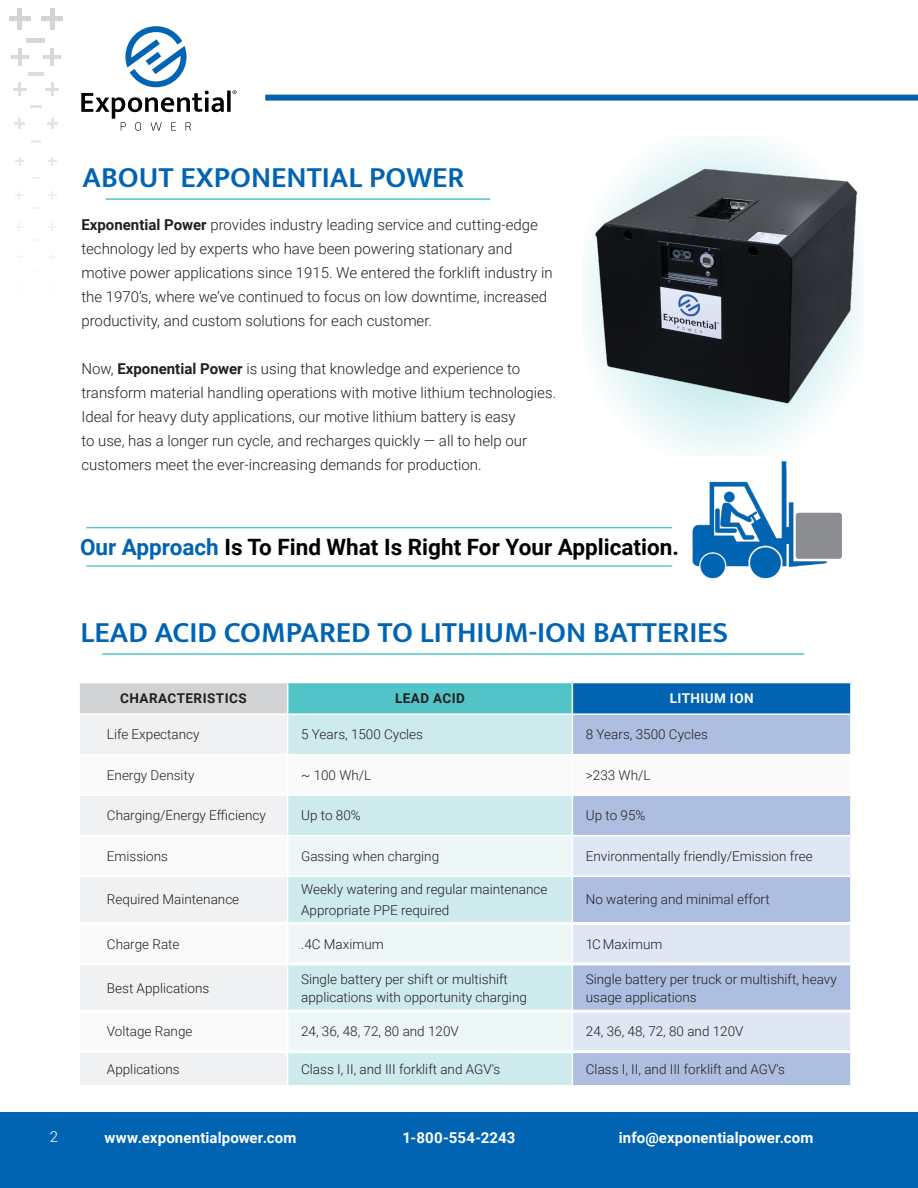
<style>
.page{position:relative;width:918px;height:1188px;background:#fff}
.page>*{position:absolute;margin:0;border:0;box-sizing:border-box;transform-origin:0 0}
.t1{font:600 30px "Mukta";color:#0164b2}
.t2{font:700 22.5px "Roboto";color:#000002}
.t3{font:300 15px/24px "Roboto";color:#231f20}
.EP-Robo-Footer{font:700 15px "Roboto";letter-spacing:.01em;color:#fff}
.t4{font:300 15px "Roboto";color:#fff}
.t5{font:300 13.5px/18px "Roboto";color:#231f20}
.t6{font:700 13.5px "Roboto";letter-spacing:.035em;color:#231f20}
.t7{font:700 13.5px "Roboto";letter-spacing:.035em;color:#fff}
.s1{font-weight:700}
.s2{color:#0164b2}
</style>
<div class="page">
<div style="left:0;top:1112px;width:918px;height:76px;background:#0164b2"></div>
<svg style="left:81px;top:26px;width:156px;height:105px"></svg>
<div style="left:265px;top:95px;width:653px;height:6px;background:#0164b2"></div>
<div style="left:41px;top:16px;width:22px;height:5px;background:#d1d2d4"></div>
<hr style="left:44px;top:55px;width:17px;height:4px;background:#d8d9db">
<hr style="left:50px;top:49px;width:4px;height:17px;background:#d8d9db">
<svg style="left:46px;top:83px;width:13px;height:13px"></svg>
<svg style="left:47px;top:118px;width:10px;height:11px"></svg>
<svg style="left:48px;top:157px;width:9px;height:9px"></svg>
<svg style="left:48px;top:222px;width:9px;height:9px"></svg>
<svg style="left:15px;top:222px;width:9px;height:9px"></svg>
<svg style="left:48px;top:191px;width:8px;height:9px"></svg>
<svg style="left:15px;top:191px;width:8px;height:9px"></svg>
<svg style="left:15px;top:157px;width:9px;height:9px"></svg>
<svg style="left:14px;top:118px;width:11px;height:11px"></svg>
<svg style="left:13px;top:83px;width:13px;height:13px"></svg>
<hr style="left:11px;top:55px;width:17px;height:4px;background:#d8d9db">
<hr style="left:18px;top:49px;width:3px;height:17px;background:#d1d2d4">
<hr style="left:26px;top:38px;width:19px;height:4px;background:#d1d2d4">
<hr style="left:28px;top:72px;width:16px;height:4px;background:#dddedf">
<svg style="left:30px;top:105px;width:12px;height:3px"></svg>
<svg style="left:31px;top:140px;width:9px;height:2px"></svg>
<svg style="left:32px;top:177px;width:8px;height:2px"></svg>
<div style="left:9px;top:16px;width:21px;height:5px;background:#d1d2d4"></div>
<div style="left:50px;top:8px;width:5px;height:22px;background:#d1d2d4"></div>
<div style="left:17px;top:8px;width:5px;height:22px;background:#d1d2d4"></div>
<hr style="left:106px;top:198px;width:384px;height:2px;background:#52c3c6">
<div style="left:583px;top:136px;width:281px;height:320px;background:linear-gradient(to right,#f8fcfc,#fafdfd)"></div>
<img style="left:583px;top:152px;width:281px;height:268px">
<hr style="left:86px;top:527px;width:586px;height:1px;background:#52c3c6">
<hr style="left:86px;top:565px;width:586px;height:2px;background:#52c3c6">
<img style="left:671px;top:420px;width:189px;height:159px">
<hr style="left:102px;top:653px;width:702px;height:2px;background:#52c3c6">
<div style="left:78px;top:682px;width:210px;height:32px;background:#d1d2d4"></div>
<div style="left:288px;top:682px;width:284px;height:32px;background:#52c3c6"></div>
<div style="left:572px;top:682px;width:280px;height:32px;background:#0164b2"></div>
<div style="left:80px;top:715px;width:207px;height:370px;background:#f0f1f2"></div>
<div style="left:288px;top:715px;width:284px;height:370px;background:#cdeaec"></div>
<div style="left:573px;top:715px;width:277px;height:370px;background:#adbee1"></div>
<svg style="left:80px;top:755px;width:770px;height:295px"></svg>
<svg style="left:288px;top:836px;width:284px;height:214px;background:#dff1f2"></svg>
<svg style="left:573px;top:836px;width:277px;height:214px;background:#c9d5eb"></svg>
<hr style="left:80px;top:754px;width:208px;height:1px;background:#fff">
<hr style="left:288px;top:754px;width:284px;height:1px;background:#fff">
<hr style="left:572px;top:754px;width:278px;height:1px;background:#fff">
<hr style="left:80px;top:794px;width:208px;height:2px;background:#fff">
<hr style="left:288px;top:794px;width:284px;height:2px;background:#fff">
<hr style="left:572px;top:794px;width:278px;height:2px;background:#fff">
<hr style="left:80px;top:835px;width:208px;height:1px;background:#fff">
<hr style="left:288px;top:835px;width:284px;height:1px;background:#fff">
<hr style="left:572px;top:835px;width:278px;height:1px;background:#fff">
<hr style="left:80px;top:875px;width:208px;height:2px;background:#fff">
<hr style="left:288px;top:875px;width:284px;height:2px;background:#fff">
<hr style="left:572px;top:875px;width:278px;height:2px;background:#fff">
<hr style="left:77px;top:680px;width:211px;height:3px;background:#fff">
<hr style="left:80px;top:713px;width:207px;height:2px;background:#fff">
<hr style="left:288px;top:680px;width:284px;height:3px;background:#fff">
<hr style="left:288px;top:713px;width:284px;height:2px;background:#fff">
<hr style="left:572px;top:680px;width:281px;height:3px;background:#fff">
<hr style="left:850px;top:683px;width:3px;height:31px;background:#fff">
<hr style="left:572px;top:683px;width:1px;height:30px;background:#fff">
<hr style="left:572px;top:713px;width:278px;height:2px;background:#fff">
<hr style="left:572px;top:922px;width:281px;height:3px;background:#fff">
<hr style="left:572px;top:962px;width:281px;height:3px;background:#fff">
<hr style="left:572px;top:1010px;width:281px;height:3px;background:#fff">
<hr style="left:572px;top:1050px;width:281px;height:3px;background:#fff">
<hr style="left:572px;top:755px;width:1px;height:39px;background:#fff">
<hr style="left:572px;top:796px;width:1px;height:39px;background:#fff">
<hr style="left:572px;top:836px;width:1px;height:39px;background:#fff">
<hr style="left:572px;top:877px;width:1px;height:45px;background:#fff">
<hr style="left:288px;top:922px;width:284px;height:3px;background:#fff">
<hr style="left:288px;top:962px;width:284px;height:3px;background:#fff">
<hr style="left:288px;top:1010px;width:284px;height:3px;background:#fff">
<hr style="left:288px;top:1050px;width:284px;height:3px;background:#fff">
<hr style="left:572px;top:925px;width:1px;height:37px;background:#fff">
<hr style="left:572px;top:965px;width:1px;height:45px;background:#fff">
<hr style="left:572px;top:1013px;width:1px;height:37px;background:#fff">
<hr style="left:77px;top:922px;width:210px;height:3px;background:#fff">
<hr style="left:77px;top:962px;width:210px;height:3px;background:#fff">
<hr style="left:77px;top:1010px;width:210px;height:3px;background:#fff">
<hr style="left:77px;top:1050px;width:210px;height:3px;background:#fff">
<hr style="left:77px;top:683px;width:3px;height:31px;background:#fff">
<hr style="left:287px;top:683px;width:1px;height:31px;background:#fff">
<hr style="left:287px;top:755px;width:1px;height:39px;background:#fff">
<hr style="left:287px;top:796px;width:1px;height:39px;background:#fff">
<hr style="left:287px;top:836px;width:1px;height:39px;background:#fff">
<hr style="left:287px;top:877px;width:1px;height:46px;background:#fff">
<hr style="left:287px;top:923px;width:1px;height:41px;background:#fff">
<hr style="left:287px;top:964px;width:1px;height:47px;background:#fff">
<hr style="left:287px;top:1011px;width:1px;height:41px;background:#fff">
<p class="t1" style="left:82px;top:159px;width:383px">ABOUT EXPONENTIAL POWER</p>
<p class="t3" style="left:81px;top:212px;width:473px"><span class="s1">Exponential Power</span> provides industry leading service and cutting-edge technology led by experts who have been powering stationary and motive power applications since 1915. We entered the forklift industry in the 1970’s, where we’ve continued to focus on low downtime, increased productivity, and custom solutions for each customer.</p>
<p class="t3" style="left:81px;top:356px;width:476px">Now, <span class="s1">Exponential Power</span> is using that knowledge and experience to transform material handling operations with motive lithium technologies.<br>Ideal for heavy duty applications, our motive lithium battery is easy<br>to use, has a longer run cycle, and recharges quickly — all to help our customers meet the ever-increasing demands for production.</p>
<p class="t2" style="left:80px;top:531px;width:600px"><span class="s2">Our Approach</span> Is To Find What Is Right For Your Application.</p>
<p class="t1" style="left:81px;top:614px;width:649px">LEAD ACID COMPARED TO LITHIUM-ION BATTERIES</p>
<p class="t6" style="left:120px;top:689px;width:128px">CHARACTERISTICS</p>
<p class="t6" style="left:395px;top:689px;width:71px">LEAD ACID</p>
<p class="t7" style="left:670px;top:689px;width:86px">LITHIUM ION</p>
<p class="t5" style="left:107px;top:725px;width:94px">Life Expectancy</p>
<p class="t5" style="left:301px;top:725px;width:123px">5 Years, 1500 Cycles</p>
<p class="t5" style="left:586px;top:725px;width:123px">8 Years, 3500 Cycles</p>
<p class="t5" style="left:107px;top:766px;width:89px">Energy Density</p>
<p class="t5" style="left:301px;top:766px;width:72px">~ 100 Wh/L</p>
<p class="t5" style="left:586px;top:766px;width:66px">&gt;233 Wh/L</p>
<p class="t5" style="left:107px;top:806px;width:160px">Charging/Energy Efficiency</p>
<p class="t5" style="left:301px;top:806px;width:61px">Up to 80%</p>
<p class="t5" style="left:586px;top:806px;width:61px">Up to 95%</p>
<p class="t5" style="left:107px;top:847px;width:63px">Emissions</p>
<p class="t5" style="left:301px;top:847px;width:140px">Gassing when charging</p>
<p class="t5" style="left:586px;top:847px;width:228px">Environmentally friendly/Emission free</p>
<p class="t5" style="left:107px;top:890px;width:134px">Required Maintenance</p>
<p class="t5" style="left:301px;top:880px;width:248px">Weekly watering and regular maintenance</p>
<p class="t5" style="left:301px;top:901px;width:150px">Appropriate PPE required</p>
<p class="t5" style="left:586px;top:890px;width:185px">No watering and minimal effort</p>
<p class="t5" style="left:107px;top:934px;width:74px">Charge Rate</p>
<p class="t5" style="left:301px;top:934px;width:84px">.4C Maximum</p>
<p class="t5" style="left:586px;top:934px;width:78px">1C Maximum</p>
<p class="t5" style="left:107px;top:978px;width:104px">Best Applications</p>
<p class="t5" style="left:301px;top:969px;width:227px">Single battery per shift or multishift applications with opportunity charging</p>
<p class="t5" style="left:586px;top:969px;width:252px">Single battery per truck or multishift, heavy usage applications</p>
<p class="t5" style="left:107px;top:1022px;width:87px">Voltage Range</p>
<p class="t5" style="left:301px;top:1022px;width:159px">24, 36, 48, 72, 80 and 120V</p>
<p class="t5" style="left:586px;top:1022px;width:159px">24, 36, 48, 72, 80 and 120V</p>
<p class="t5" style="left:107px;top:1060px;width:74px">Applications</p>
<p class="t5" style="left:301px;top:1060px;width:201px">Class I, II, and III forklift and AGV's</p>
<p class="t5" style="left:586px;top:1060px;width:201px">Class I, II, and III forklift and AGV's</p>
<p class="t4" style="left:50px;top:1126px;width:10px">2</p>
<p class="EP-Robo-Footer" style="left:104px;top:1128px;width:194px">www.exponentialpower.com</p>
<p class="EP-Robo-Footer" style="left:402px;top:1128px;width:115px">1-800-554-2243</p>
<p class="EP-Robo-Footer" style="left:619px;top:1128px;width:196px">info@exponentialpower.com</p>
</div>
